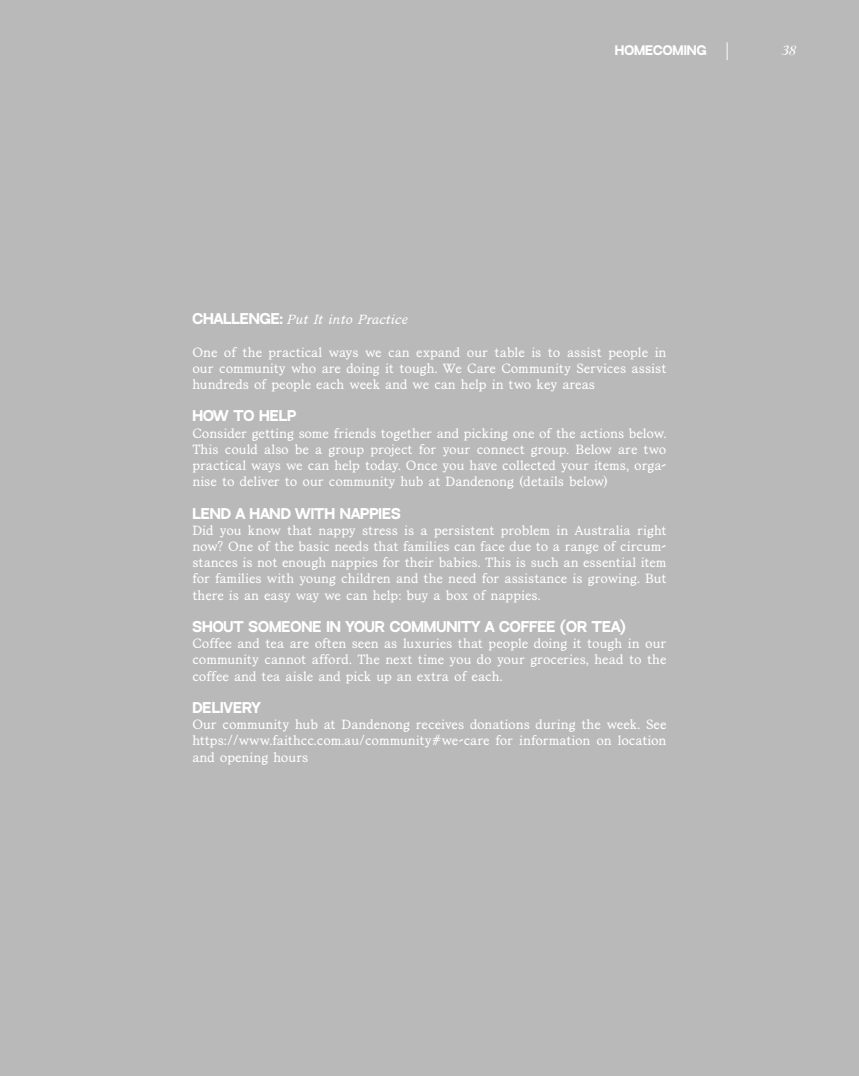
<style>
.page{position:relative;width:859px;height:1076px;background:#b9b9ba}
.page>*{position:absolute;margin:0;border:0;box-sizing:border-box;transform-origin:0 0}
.t1{font:13.5px/16.2px "QO Agricola";color:#fff;text-align:justify}
.t2{font:700 13.5px "Neutral Face";color:#fff}
.t3{font:italic 13.5px "QO Agricola";color:#fff}
.t4{font:italic 13.5px "Patrizia";color:#fff}
.t5{font:700 12px "Neutral Face";color:#fff}
.s1{font-family:"Patrizia";font-weight:400;font-size:18px}
.s2{font-family:"Neutral Face";font-weight:700;font-style:normal}
</style>
<div class="page">
<p class="t5" style="left:615px;top:43px;width:117px">HOMECOMING <span class="s1">|</span></p>
<p class="t4" style="left:781px;top:43px;width:21px">38</p>
<p class="t2" style="left:192px;top:310px;width:22px">CHALLEN</p>
<p class="t3" style="left:260px;top:313px;width:150px"><span class="s2">GE:</span> Put It into Practice</p>
<p class="t1" style="left:192px;top:344px;width:476px">One of the practical ways we can expand our table is to assist people in our community who are doing it tough. We Care Community Services assist hundreds of people each week and we can help in two key areas</p>
<p class="t2" style="left:192px;top:407px;width:25px">HOW</p>
<p class="t2" style="left:233px;top:407px;width:47px">TO HELP</p>
<p class="t1" style="left:192px;top:425px;width:476px">Consider getting some friends together and picking one of the actions below.<br>This could also be a group project for your connect group. Below are two practical ways we can help today. Once you have collected your items, orga&shy;nise to deliver to our community hub at Dandenong (details below)</p>
<p class="t2" style="left:192px;top:504px;width:20px">LEND</p>
<p class="t2" style="left:236px;top:504px;width:36px">A HAND</p>
<p class="t2" style="left:296px;top:504px;width:11px">WITH</p>
<p class="t2" style="left:340px;top:504px;width:21px">NAPPIES</p>
<p class="t1" style="left:192px;top:522px;width:476px">Did you know that nappy stress is a persistent problem in Australia right now? One of the basic needs that families can face due to a range of circum&shy;stances is not enough nappies for their babies. This is such an essential item for families with young children and the need for assistance is growing. But there is an easy way we can help: buy a box of nappies.</p>
<p class="t2" style="left:192px;top:617px;width:21px">SHOUT</p>
<p class="t2" style="left:249px;top:617px;width:44px">SOMEONE</p>
<p class="t2" style="left:326px;top:617px;width:39px">IN YOUR</p>
<p class="t2" style="left:390px;top:617px;width:57px">COMMUNIT</p>
<p class="t2" style="left:471px;top:617px;width:49px">Y A COFFEE</p>
<p class="t2" style="left:560px;top:617px;width:43px">(OR TEA</p>
<p class="t2" style="left:620px;top:617px;width:8px">)</p>
<p class="t1" style="left:192px;top:636px;width:476px">Coffee and tea are often seen as luxuries that people doing it tough in our community cannot afford. The next time you do your groceries, head to the coffee and tea aisle and pick up an extra of each.</p>
<p class="t2" style="left:192px;top:698px;width:20px">DELIVER</p>
<p class="t2" style="left:252px;top:698px;width:11px">Y</p>
<p class="t1" style="left:192px;top:717px;width:476px">Our community hub at Dandenong receives donations during the week. See https://www.faithcc.com.au/community#we-care for information on location and opening hours</p>
</div>
